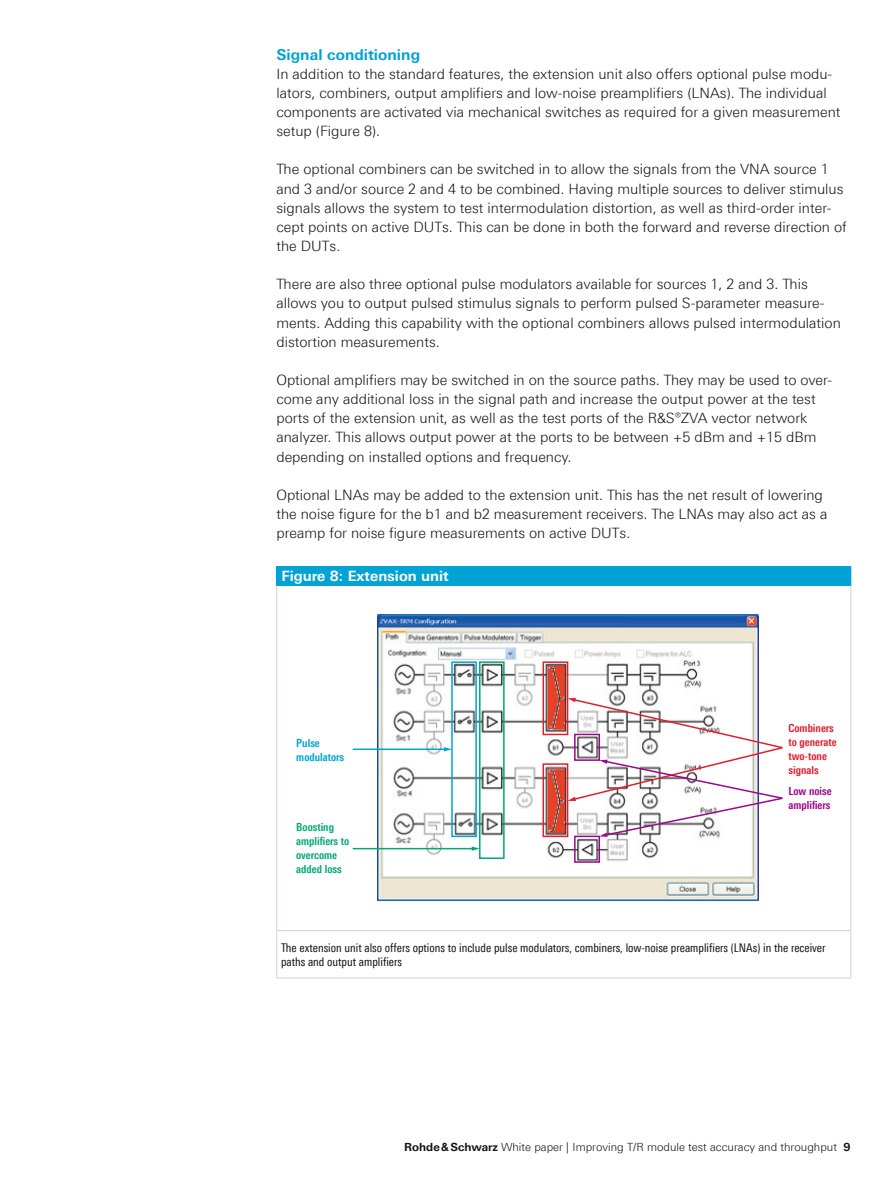
<style>
.page{position:relative;width:893px;height:1191px;background:#fff}
.page>*{position:absolute;margin:0;border:0;box-sizing:border-box;transform-origin:0 0}
.t1{font:700 15px "Linotype Univers 630";color:#00a3d3}
.t2{font:300 14.25px/19.2px "Linotype Univers 330";color:#131413}
.t3{font:700 14.25px "Linotype Univers 630";color:#fff}
.t4{font:12px/14.2px "Linotype Univers 420 Cn";color:#131413}
.t5{font:300 11.25px "Linotype Univers 330";color:#131413}
.t6{font:700 11.25px/14.2px "Linotype Univers 620 Cn";color:#00a873}
.t7{font:700 11.25px/14.2px "Linotype Univers 620 Cn";color:#e01f2e}
.t8{font:700 11.25px/14.2px "Linotype Univers 620 Cn";color:#9a0987}
.t9{font:700 11.25px/14.2px "Linotype Univers 620 Cn";color:#00a3d3}
.s1{font-family:"Linotype Univers 630";font-weight:700}
</style>
<div class="page">
<div style="left:277px;top:567px;width:574px;height:19px;background:#00a3d3"></div>
<svg style="left:276px;top:567px;width:1px;height:19px"></svg>
<hr style="left:276px;top:586px;width:1px;height:344px;background:#cdd4d7">
<hr style="left:850px;top:586px;width:1px;height:344px;background:#cdd4d7">
<hr style="left:276px;top:930px;width:575px;height:1px;background:#cdd4d7">
<hr style="left:276px;top:931px;width:1px;height:46px;background:#cdd4d7">
<hr style="left:850px;top:931px;width:1px;height:46px;background:#cdd4d7">
<hr style="left:276px;top:977px;width:575px;height:1px;background:#cdd4d7">
<img style="left:377px;top:614px;width:381px;height:286px">
<div style="left:451px;top:661px;width:26px;height:176px;border:1px solid #00a3d3"></div>
<div style="left:543px;top:661px;width:25px;height:74px;border:1px solid #e01f2e"></div>
<div style="left:479px;top:661px;width:26px;height:198px;border:1px solid #00a873"></div>
<div style="left:574px;top:835px;width:26px;height:28px;border:1px solid #9a0987"></div>
<hr style="left:353px;top:748px;width:92px;height:2px;background:#00a3d3">
<svg style="left:444px;top:747px;width:8px;height:4px"></svg>
<hr style="left:353px;top:848px;width:120px;height:1px;background:#00a873">
<svg style="left:472px;top:846px;width:8px;height:5px"></svg>
<svg style="left:568px;top:698px;width:215px;height:139px"></svg>
<div style="left:574px;top:733px;width:26px;height:28px;border:1px solid #9a0987"></div>
<div style="left:543px;top:763px;width:25px;height:74px;border:1px solid #e01f2e"></div>
<p class="t1" style="left:276px;top:45px;width:145px">Signal conditioning</p>
<p class="t2" style="left:276px;top:64px;width:566px">In addition to the standard features, the extension unit also offers optional pulse modu&shy;lators, combiners, output amplifiers and low-noise preamplifiers (LNAs). The individual components are activated via mechanical switches as required for a given measurement setup ( Figure 8).</p>
<p class="t2" style="left:276px;top:160px;width:572px">The optional combiners can be switched in to allow the signals from the VNA source 1 and 3 and/or source 2 and 4 to be combined. Having multiple sources to deliver stimulus signals allows the system to test intermodulation distortion, as well as third-order inter&shy;cept points on active DUTs. This can be done in both the forward and reverse direction of the DUTs.</p>
<p class="t2" style="left:276px;top:274px;width:566px">There are also three optional pulse modulators available for sources 1, 2 and 3. This allows you to output pulsed stimulus signals to perform pulsed S-parameter measure&shy;ments. Adding this capability with the optional combiners allows pulsed intermodulation distortion measurements.</p>
<p class="t2" style="left:276px;top:370px;width:557px">Optional amplifiers may be switched in on the source paths. They may be used to over&shy;come any additional loss in the signal path and increase the output power at the test ports of the extension unit, as well as the test ports of the R&amp;S®ZVA vector network analyzer. This allows output power at the ports to be between +5 dBm and +15 dBm depending on installed options and frequency.</p>
<p class="t2" style="left:276px;top:485px;width:552px">Optional LNAs may be added to the extension unit. This has the net result of lowering the noise figure for the b1 and b2 measurement receivers. The LNAs may also act as a preamp for noise figure measurements on active DUTs.</p>
<p class="t3" style="left:282px;top:568px;width:169px">-Figure 8:-Extension-unit</p>
<p class="t9" style="left:296px;top:735px;width:49px">Pulse modulators</p>
<p class="t6" style="left:296px;top:819px;width:54px">Boosting amplifiers to overcome added loss</p>
<p class="t7" style="left:789px;top:720px;width:50px">Combiners to generate two-tone signals</p>
<p class="t8" style="left:789px;top:783px;width:45px">Low noise amplifiers</p>
<p class="t4" style="left:281px;top:940px;width:546px">The extension unit also offers options to include pulse modulators, combiners, low‑noise preamplifiers (LNAs) in the receiver paths and output amplifiers</p>
<p class="t5" style="left:404px;top:1140px;width:448px"><span class="s1">Rohde &amp; Schwarz</span> White paper | Improving T/R module test accuracy and throughput <span class="s1">9</span></p>
</div>
